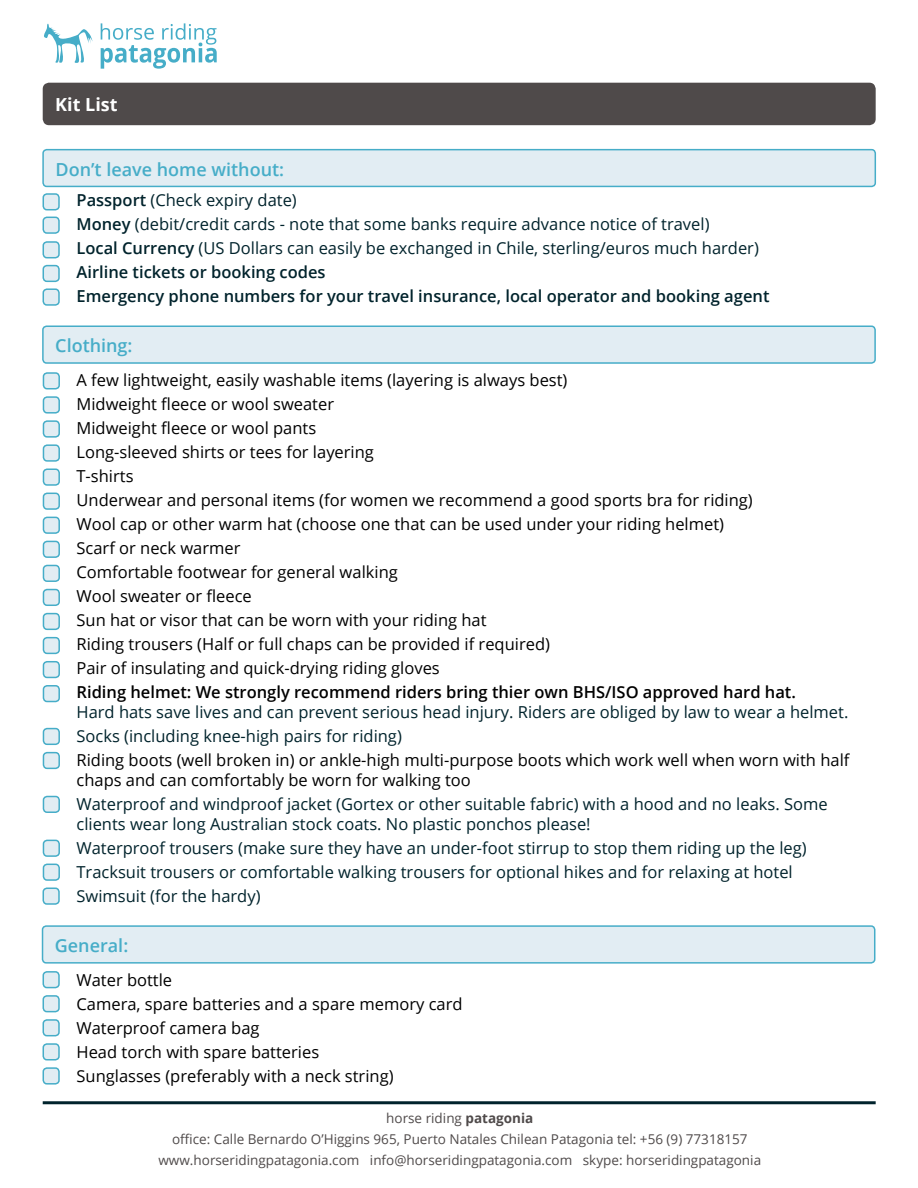
<style>
.page{position:relative;width:918px;height:1188px;background:#fff}
.page>*{position:absolute;margin:0;border:0;box-sizing:border-box;transform-origin:0 0}
.t1{font:600 18px "Open Sans";color:#46adc8}
.t2{font:700 18px "Open Sans";color:#fff}
.t3{font:16.5px/24px "Open Sans";color:#000}
.t4{font:16.5px/24px "Open Sans";color:#00232c}
.t5{font:600 16.5px "Open Sans";color:#000}
.t6{font:13.5px/21px "Open Sans";color:#4f4a4a;text-align:center}
.s1{font-weight:600}
.s2{font-weight:700}
</style>
<div class="page">
<hr style="left:43px;top:1101px;width:833px;height:3px;background:#00232c">
<svg style="left:44px;top:24px;width:49px;height:39px"></svg>
<svg style="left:101px;top:23px;width:116px;height:46px"></svg>
<div style="left:43px;top:83px;width:833px;height:42px;background:#4f4a4a;border-radius:6px"></div>
<div style="left:43px;top:194px;width:16px;height:16px;background:#e2edf3;border-radius:4px"></div>
<div style="left:43px;top:193px;width:17px;height:17px;border:2px solid #46adc8;border-radius:4px"></div>
<div style="left:43px;top:217px;width:16px;height:16px;background:#e2edf3;border-radius:4px"></div>
<div style="left:43px;top:217px;width:17px;height:17px;border:2px solid #46adc8;border-radius:4px"></div>
<div style="left:43px;top:242px;width:16px;height:16px;background:#e2edf3;border-radius:4px"></div>
<div style="left:43px;top:241px;width:17px;height:17px;border:2px solid #46adc8;border-radius:4px"></div>
<div style="left:43px;top:266px;width:16px;height:15px;background:#e2edf3;border-radius:4px"></div>
<div style="left:43px;top:265px;width:17px;height:17px;border:2px solid #46adc8;border-radius:4px"></div>
<div style="left:43px;top:289px;width:16px;height:16px;background:#e2edf3;border-radius:4px"></div>
<div style="left:43px;top:288px;width:17px;height:18px;border:2px solid #46adc8;border-radius:4px"></div>
<div style="left:43px;top:373px;width:16px;height:16px;background:#e2edf3;border-radius:4px"></div>
<div style="left:43px;top:372px;width:17px;height:17px;border:2px solid #46adc8;border-radius:4px"></div>
<div style="left:43px;top:397px;width:16px;height:16px;background:#e2edf3;border-radius:4px"></div>
<div style="left:43px;top:396px;width:17px;height:18px;border:2px solid #46adc8;border-radius:4px"></div>
<div style="left:43px;top:421px;width:16px;height:16px;background:#e2edf3;border-radius:4px"></div>
<div style="left:43px;top:420px;width:17px;height:18px;border:2px solid #46adc8;border-radius:4px"></div>
<div style="left:43px;top:445px;width:16px;height:16px;background:#e2edf3;border-radius:4px"></div>
<div style="left:43px;top:444px;width:17px;height:18px;border:2px solid #46adc8;border-radius:4px"></div>
<div style="left:43px;top:469px;width:16px;height:16px;background:#e2edf3;border-radius:4px"></div>
<div style="left:43px;top:468px;width:17px;height:18px;border:2px solid #46adc8;border-radius:4px"></div>
<div style="left:43px;top:493px;width:16px;height:16px;background:#e2edf3;border-radius:4px"></div>
<div style="left:43px;top:493px;width:17px;height:17px;border:2px solid #46adc8;border-radius:4px"></div>
<div style="left:43px;top:517px;width:16px;height:16px;background:#e2edf3;border-radius:4px"></div>
<div style="left:43px;top:517px;width:17px;height:17px;border:2px solid #46adc8;border-radius:4px"></div>
<div style="left:43px;top:541px;width:16px;height:16px;background:#e2edf3;border-radius:4px"></div>
<div style="left:43px;top:541px;width:17px;height:17px;border:2px solid #46adc8;border-radius:4px"></div>
<div style="left:43px;top:565px;width:16px;height:16px;background:#e2edf3;border-radius:4px"></div>
<div style="left:43px;top:565px;width:17px;height:17px;border:2px solid #46adc8;border-radius:4px"></div>
<div style="left:43px;top:590px;width:16px;height:15px;background:#e2edf3;border-radius:4px"></div>
<div style="left:43px;top:589px;width:17px;height:17px;border:2px solid #46adc8;border-radius:4px"></div>
<div style="left:43px;top:614px;width:16px;height:15px;background:#e2edf3;border-radius:4px"></div>
<div style="left:43px;top:613px;width:17px;height:17px;border:2px solid #46adc8;border-radius:4px"></div>
<div style="left:43px;top:638px;width:16px;height:15px;background:#e2edf3;border-radius:4px"></div>
<div style="left:43px;top:637px;width:17px;height:17px;border:2px solid #46adc8;border-radius:4px"></div>
<div style="left:43px;top:662px;width:16px;height:15px;background:#e2edf3;border-radius:4px"></div>
<div style="left:43px;top:661px;width:17px;height:17px;border:2px solid #46adc8;border-radius:4px"></div>
<div style="left:43px;top:686px;width:16px;height:16px;background:#e2edf3;border-radius:4px"></div>
<div style="left:43px;top:685px;width:17px;height:17px;border:2px solid #46adc8;border-radius:4px"></div>
<div style="left:43px;top:729px;width:16px;height:15px;background:#e2edf3;border-radius:4px"></div>
<div style="left:43px;top:728px;width:17px;height:17px;border:2px solid #46adc8;border-radius:4px"></div>
<div style="left:43px;top:753px;width:16px;height:15px;background:#e2edf3;border-radius:4px"></div>
<div style="left:43px;top:752px;width:17px;height:17px;border:2px solid #46adc8;border-radius:4px"></div>
<div style="left:43px;top:797px;width:16px;height:15px;background:#e2edf3;border-radius:4px"></div>
<div style="left:43px;top:796px;width:17px;height:17px;border:2px solid #46adc8;border-radius:4px"></div>
<div style="left:43px;top:840px;width:16px;height:16px;background:#e2edf3;border-radius:4px"></div>
<div style="left:43px;top:840px;width:17px;height:17px;border:2px solid #46adc8;border-radius:4px"></div>
<div style="left:43px;top:150px;width:832px;height:36px;background:#e2edf3;border-radius:4px"></div>
<div style="left:42px;top:149px;width:834px;height:38px;border:2px solid #46adc8;border-radius:4px"></div>
<div style="left:43px;top:326px;width:832px;height:37px;background:#e2edf3;border-radius:4px"></div>
<div style="left:42px;top:325px;width:834px;height:39px;border:2px solid #46adc8;border-radius:4px"></div>
<div style="left:43px;top:926px;width:832px;height:37px;background:#e2edf3;border-radius:4px"></div>
<div style="left:42px;top:925px;width:833px;height:39px;border:2px solid #46adc8;border-radius:4px"></div>
<div style="left:43px;top:864px;width:16px;height:16px;background:#e2edf3;border-radius:4px"></div>
<div style="left:43px;top:864px;width:17px;height:17px;border:2px solid #46adc8;border-radius:4px"></div>
<div style="left:43px;top:888px;width:16px;height:16px;background:#e2edf3;border-radius:4px"></div>
<div style="left:43px;top:888px;width:17px;height:17px;border:2px solid #46adc8;border-radius:4px"></div>
<div style="left:43px;top:972px;width:16px;height:16px;background:#e2edf3;border-radius:4px"></div>
<div style="left:43px;top:971px;width:17px;height:17px;border:2px solid #46adc8;border-radius:4px"></div>
<div style="left:43px;top:996px;width:16px;height:16px;background:#e2edf3;border-radius:4px"></div>
<div style="left:43px;top:995px;width:17px;height:17px;border:2px solid #46adc8;border-radius:4px"></div>
<div style="left:43px;top:1020px;width:16px;height:16px;background:#e2edf3;border-radius:4px"></div>
<div style="left:43px;top:1019px;width:17px;height:17px;border:2px solid #46adc8;border-radius:4px"></div>
<div style="left:43px;top:1044px;width:16px;height:16px;background:#e2edf3;border-radius:4px"></div>
<div style="left:43px;top:1043px;width:17px;height:18px;border:2px solid #46adc8;border-radius:4px"></div>
<div style="left:43px;top:1068px;width:16px;height:16px;background:#e2edf3;border-radius:4px"></div>
<div style="left:43px;top:1067px;width:17px;height:18px;border:2px solid #46adc8;border-radius:4px"></div>
<p class="t2" style="left:55px;top:91px;width:64px">Kit List</p>
<p class="t1" style="left:55px;top:157px;width:230px">Don’t leave home without:</p>
<p class="t4" style="left:77px;top:187px;width:694px"><span class="s1">Passport</span> (Check expiry date)<br><span class="s1">Money</span> (debit/credit cards - note that some banks require advance notice of travel)<br><span class="s1">Local Currency</span> (US Dollars can easily be exchanged in Chile, sterling/euros much harder)<br><span class="s1">Airline tickets or booking codes<br>Emergency phone numbers for your travel insurance, local operator and booking agent</span></p>
<p class="t1" style="left:55px;top:334px;width:79px">Clothing:</p>
<p class="t3" style="left:77px;top:367px;width:678px">A few lightweight, easily washable items (layering is always best)<br>Midweight fleece or wool sweater<br>Midweight fleece or wool pants<br>Long-sleeved shirts or tees for layering<br>T-shirts<br>Underwear and personal items (for women we recommend a good sports bra for riding)<br>Wool cap or other warm hat (choose one that can be used under your riding helmet)<br>Scarf or neck warmer<br>Comfortable footwear for general walking<br>Wool sweater or fleece<br>Sun hat or visor that can be worn with your riding hat<br>Riding trousers (Half or full chaps can be provided if required)<br>Pair of insulating and quick-drying riding gloves</p>
<p class="t5" style="left:77px;top:681px;width:721px">Riding helmet: We strongly recommend riders bring thier own BHS/ISO approved hard hat.</p>
<p class="t4" style="left:77px;top:700px;width:773px">Hard hats save lives and can prevent serious head injury. Riders are obliged by law to wear a helmet.<br>Socks (including knee-high pairs for riding)</p>
<p class="t3" style="left:77px;top:750px;width:774px;line-height:19.8px">Riding boots (well broken in) or ankle-high multi-purpose boots which work well when worn with half chaps and can comfortably be worn for walking too</p>
<p class="t4" style="left:77px;top:794px;width:753px;line-height:19.8px">Waterproof and windproof jacket (Gortex or other suitable fabric) with a hood and no leaks. Some clients wear long Australian stock coats. No plastic ponchos please!</p>
<p class="t4" style="left:77px;top:836px;width:732px">Waterproof trousers (make sure they have an under-foot stirrup to stop them riding up the leg)<br>Tracksuit trousers or comfortable walking trousers for optional hikes and for relaxing at hotel<br>Swimsuit (for the hardy)</p>
<p class="t1" style="left:55px;top:933px;width:75px">General:</p>
<p class="t3" style="left:77px;top:967px;width:388px">Water bottle<br>Camera, spare batteries and a spare memory card<br>Waterproof camera bag<br>Head torch with spare batteries<br>Sunglasses (preferably with a neck string)</p>
<p class="t6" style="left:158px;top:1108px;width:604px">horse riding <span class="s2">patagonia<br></span>office: Calle Bernardo O’Higgins 965, Puerto Natales Chilean Patagonia tel: +56 (9) 77318157 www.horseridingpatagonia.com info@horseridingpatagonia.com skype: horseridingpatagonia</p>
</div>
